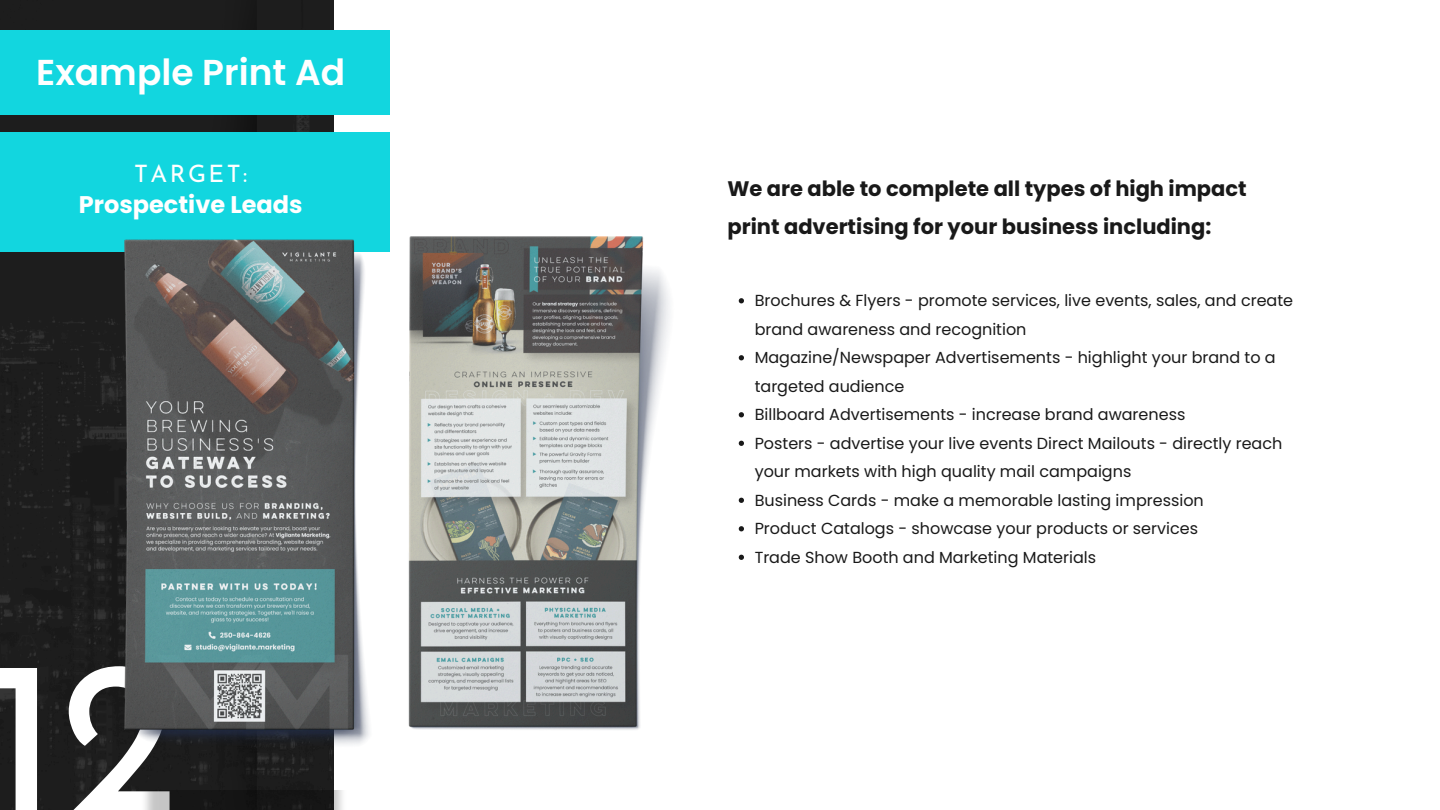
<style>
.page{position:relative;width:1440px;height:810px;background:#fff}
.page>*{position:absolute;margin:0;border:0;box-sizing:border-box;transform-origin:0 0}
.t1{font:218.7px "Josefin Sans";color:#fff}
.t2{font:600 36px "Poppins";color:#fff}
.t3{font:700 24.1px "Poppins";color:#fff}
.t4{font:24.1px "Josefin Sans";letter-spacing:.1em;color:#fff}
.t5{font:700 21px/37.5px "Poppins";color:#191919}
.t6{font:16px/28.5px "Poppins";color:#191919}
</style>
<div class="page">
<div style="left:0;top:0;width:334px;height:810px;background:#1d1d1d"></div>
<div style="left:178px;top:0;width:78px;height:790px;background:#1c1d1d"></div>
<div style="left:140px;top:790px;width:203px;height:20px;background:#161616"></div>
<svg style="left:739px;top:298px;width:5px;height:5px"></svg>
<svg style="left:739px;top:355px;width:5px;height:5px"></svg>
<svg style="left:739px;top:412px;width:5px;height:5px"></svg>
<svg style="left:739px;top:441px;width:5px;height:5px"></svg>
<svg style="left:739px;top:498px;width:5px;height:5px"></svg>
<svg style="left:739px;top:526px;width:5px;height:5px"></svg>
<svg style="left:739px;top:555px;width:5px;height:5px"></svg>
<div style="left:0;top:31px;width:390px;height:84px;background:#12d6df"></div>
<div style="left:0;top:132px;width:390px;height:120px;background:#12d6df"></div>
<img style="left:124px;top:237px;width:545px;height:510px">
<p class="t2" style="left:36px;top:47px;width:310px">Example Print Ad</p>
<h2 class="t4" style="left:134px;top:164px;width:115px">TARGET:</h2>
<h1 class="t3" style="left:79px;top:188px;width:225px">Prospective Leads</h1>
<p class="t1" style="left:-12px;top:648px;width:193px">12</p>
<h4 class="t5" style="left:728px;top:170px;width:521px">We are able to complete all types of high impact print advertising for your business including:</h4>
<p class="t6" style="left:755px;top:287px;width:540px">Brochures &amp; Flyers - promote services, live events, sales, and create brand awareness and recognition</p>
<p class="t6" style="left:755px;top:344px;width:523px">Magazine/Newspaper Advertisements - highlight your brand to a targeted audience</p>
<p class="t6" style="left:755px;top:401px;width:432px">Billboard Advertisements - increase brand awareness</p>
<p class="t6" style="left:755px;top:429px;width:529px">Posters - advertise your live events Direct Mailouts - directly reach your markets with high quality mail campaigns</p>
<p class="t6" style="left:755px;top:486px;width:451px">Business Cards - make a memorable lasting impression</p>
<p class="t6" style="left:755px;top:515px;width:445px">Product Catalogs - showcase your products or services</p>
<p class="t6" style="left:755px;top:543px;width:343px">Trade Show Booth and Marketing Materials</p>
</div>
